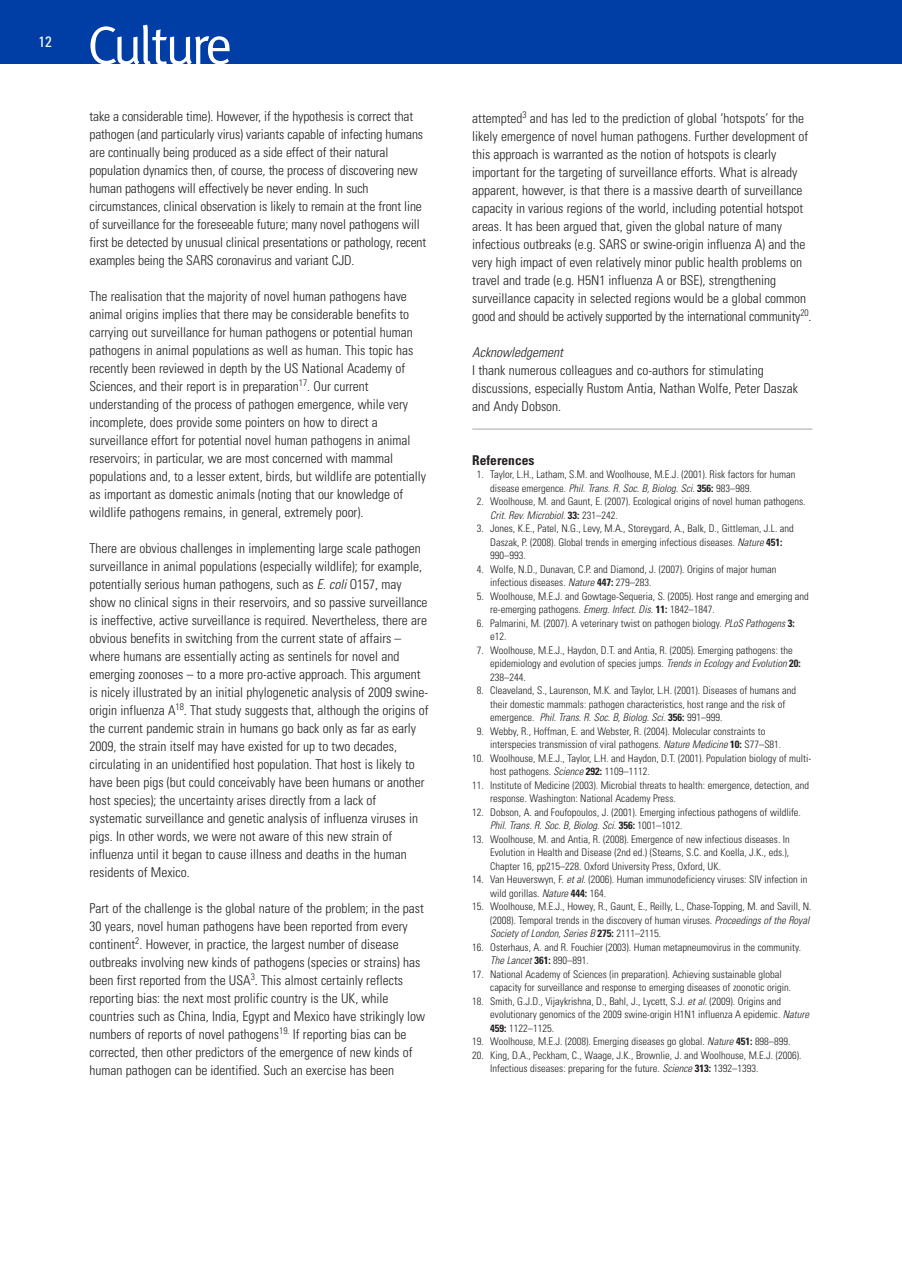
<style>
.page{position:relative;width:902px;height:1272px;background:#fff}
.page>*{position:absolute;margin:0;border:0;box-sizing:border-box;transform-origin:0 0}
.t1{font:54px "Meta";letter-spacing:-.055em;color:#fff}
.t2{font:condensed 15px "Univers";color:#fff}
.t3{font:300 condensed 13.5px/18px "Univers";color:#231f20}
.t4{font:italic 300 condensed 13.5px "Univers";color:#231f20}
.t5{font:700 condensed 13.5px "Univers";color:#231f20}
.t6{font:300 condensed 10.5px/13.5px "Univers";color:#231f20}
.s1{font-style:italic}
.s2{font-weight:700}
</style>
<div class="page">
<svg style="left:0;top:0;width:902px;height:430px"></svg>
<p class="t2" style="left:39px;top:36px;width:15px">12</p>
<h1 class="t1" style="left:88px;top:14px;width:146px">Culture</h1>
<p class="t3" style="left:90px;top:108px;width:338px">take a considerable time). However, if the hypothesis is correct that pathogen (and particularly virus) variants capable of infecting humans are continually being produced as a side effect of their natural population dynamics then, of course, the process of discovering new human pathogens will effectively be never ending. In such circumstances, clinical observation is likely to remain at the front line of surveillance for the foreseeable future; many novel pathogens will first be detected by unusual clinical presentations or pathology, recent examples being the SARS coronavirus and variant CJD.</p>
<p class="t3" style="left:90px;top:288px;width:338px">The realisation that the majority of novel human pathogens have animal origins implies that there may be considerable benefits to carrying out surveillance for human pathogens or potential human pathogens in animal populations as well as human. This topic has recently been reviewed in depth by the US National Academy of Sciences, and their report is in preparation<sup>17</sup>. Our current understanding of the process of pathogen emergence, while very incomplete, does provide some pointers on how to direct a surveillance effort for potential novel human pathogens in animal reservoirs; in particular, we are most concerned with mammal populations and, to a lesser extent, birds, but wildlife are potentially as important as domestic animals (noting that our knowledge of wildlife pathogens remains, in general, extremely poor).</p>
<p class="t3" style="left:90px;top:540px;width:340px">There are obvious challenges in implementing large scale pathogen surveillance in animal populations (especially wildlife); for example, potentially serious human pathogens, such as <span class="s1">E. coli</span> O157, may show no clinical signs in their reservoirs, and so passive surveillance is ineffective, active surveillance is required. Nevertheless, there are obvious benefits in switching from the current state of affairs – where humans are essentially acting as sentinels for novel and emerging zoonoses – to a more pro-active approach. This argument is nicely illustrated by an initial phylogenetic analysis of 2009 swine&shy;origin influenza A<sup>18</sup>. That study suggests that, although the origins of the current pandemic strain in humans go back only as far as early 2009, the strain itself may have existed for up to two decades, circulating in an unidentified host population. That host is likely to have been pigs (but could conceivably have been humans or another host species); the uncertainty arises directly from a lack of systematic surveillance and genetic analysis of influenza viruses in pigs. In other words, we were not aware of this new strain of influenza until it began to cause illness and deaths in the human residents of Mexico.</p>
<p class="t3" style="left:90px;top:900px;width:337px">Part of the challenge is the global nature of the problem; in the past 30 years, novel human pathogens have been reported from every continent<sup>2</sup>. However, in practice, the largest number of disease outbreaks involving new kinds of pathogens (species or strains) has been first reported from the USA<sup>3</sup>. This almost certainly reflects reporting bias: the next most prolific country is the UK, while countries such as China, India, Egypt and Mexico have strikingly low numbers of reports of novel pathogens<sup>19.</sup> If reporting bias can be corrected, then other predictors of the emergence of new kinds of human pathogen can be identified. Such an exercise has been</p>
<p class="t3" style="left:472px;top:110px;width:341px">attempted<sup>3</sup> and has led to the prediction of global ‘hotspots’ for the likely emergence of novel human pathogens. Further development of this approach is warranted as the notion of hotspots is clearly important for the targeting of surveillance efforts. What is already apparent, however, is that there is a massive dearth of surveillance capacity in various regions of the world, including potential hotspot areas. It has been argued that, given the global nature of many infectious outbreaks (e.g. SARS or swine-origin influenza A) and the very high impact of even relatively minor public health problems on travel and trade (e.g. H5N1 influenza A or BSE), strengthening surveillance capacity in selected regions would be a global common good and should be actively supported by the international community<sup>20</sup>.</p>
<p class="t4" style="left:472px;top:347px;width:92px">Acknowledgement</p>
<p class="t3" style="left:472px;top:362px;width:327px">I thank numerous colleagues and co-authors for stimulating discussions, especially Rustom Antia, Nathan Wolfe, Peter Daszak and Andy Dobson.</p>
<p class="t5" style="left:472px;top:455px;width:64px">References</p>
<p class="t6" style="left:490px;top:469px;width:307px;text-indent:-13px">1. Taylor, L.H., Latham, S.M. and Woolhouse, M.E.J. (2001). Risk factors for human disease emergence. <span class="s1">Phil. Trans. R. Soc. B, Biolog. Sci.</span> <span class="s2">356:</span> 983–989.</p>
<p class="t6" style="left:490px;top:496px;width:317px;text-indent:-13px">2. Woolhouse, M. and Gaunt, E. (2007). Ecological origins of novel human pathogens.<br><span class="s1">Crit. Rev. Microbiol.</span> <span class="s2">33:</span> 231–242.</p>
<p class="t6" style="left:490px;top:523px;width:305px;text-indent:-13px">3. Jones, K.E., Patel, N.G., Levy, M.A., Storeygard, A., Balk, D., Gittleman, J.L. and<br>Daszak, P. (2008). Global trends in emerging infectious diseases. <span class="s1">Nature</span> <span class="s2">451:<br></span>990–993.</p>
<p class="t6" style="left:490px;top:563px;width:288px;text-indent:-13px">4. Wolfe, N.D., Dunavan, C.P. and Diamond, J. (2007). Origins of major human infectious diseases. <span class="s1">Nature</span> <span class="s2">447:</span> 279–283.</p>
<p class="t6" style="left:490px;top:590px;width:320px;text-indent:-13px">5. Woolhouse, M.E.J. and Gowtage-Sequeria, S. (2005). Host range and emerging and re-emerging pathogens. <span class="s1">Emerg. Infect. Dis.</span> <span class="s2">11:</span> 1842–1847.</p>
<p class="t6" style="left:490px;top:617px;width:306px;text-indent:-13px">6. Palmarini, M. (2007). A veterinary twist on pathogen biology. <span class="s1">PLoS Pathogens</span> <span class="s2">3: </span>e12.</p>
<p class="t6" style="left:490px;top:644px;width:312px;text-indent:-13px">7. Woolhouse, M.E.J., Haydon, D.T. and Antia, R. (2005). Emerging pathogens: the epidemiology and evolution of species jumps. <span class="s1">Trends in Ecology and Evolution</span> <span class="s2">20:<br></span>238–244.</p>
<p class="t6" style="left:490px;top:685px;width:307px;text-indent:-13px">8. Cleaveland, S., Laurenson, M.K. and Taylor, L.H. (2001). Diseases of humans and their domestic mammals: pathogen characteristics, host range and the risk of emergence. <span class="s1">Phil. Trans. R. Soc. B, Biolog. Sci.</span> <span class="s2">356:</span> 991–999.</p>
<p class="t6" style="left:490px;top:725px;width:292px;text-indent:-13px">9. Webby, R., Hoffman, E. and Webster, R. (2004). Molecular constraints to interspecies transmission of viral pathogens. <span class="s1">Nature Medicine</span> <span class="s2">10:</span> S77–S81.</p>
<p class="t6" style="left:490px;top:752px;width:323px;text-indent:-18px">10. Woolhouse, M.E.J., Taylor, L.H. and Haydon, D.T. (2001). Population biology of multi&shy;host pathogens. <span class="s1">Science</span> <span class="s2">292:</span> 1109–1112.</p>
<p class="t6" style="left:490px;top:779px;width:320px;text-indent:-18px">11. Institute of Medicine (2003). Microbial threats to health: emergence, detection, and response. Washington: National Academy Press.</p>
<p class="t6" style="left:490px;top:806px;width:312px;text-indent:-18px">12. Dobson, A. and Foufopoulos, J. (2001). Emerging infectious pathogens of wildlife.<br><span class="s1">Phil. Trans. R. Soc. B, Biolog. Sci.</span> <span class="s2">356:</span> 1001–1012.</p>
<p class="t6" style="left:490px;top:833px;width:301px;text-align:justify;text-indent:-18px">13. Woolhouse, M. and Antia, R. (2008). Emergence of new infectious diseases. In Evolution in Health and Disease (2nd ed.) (Stearns, S.C. and Koella, J.K., eds.), Chapter 16, pp215–228. Oxford University Press, Oxford, UK.</p>
<p class="t6" style="left:490px;top:874px;width:319px;text-indent:-18px">14. Van Heuverswyn, F. <span class="s1">et al.</span> (2006). Human immunodeficiency viruses: SIV infection in wild gorillas. <span class="s1">Nature</span> <span class="s2">444:</span> 164.</p>
<p class="t6" style="left:490px;top:901px;width:323px;text-indent:-18px">15. Woolhouse, M.E.J., Howey, R., Gaunt, E., Reilly, L., Chase-Topping, M. and Savill, N. (2008). Temporal trends in the discovery of human viruses. <span class="s1">Proceedings of the Royal<br>Society of London, Series B</span> <span class="s2">275:</span> 2111–2115.</p>
<p class="t6" style="left:490px;top:941px;width:312px;text-indent:-18px">16. Osterhaus, A. and R. Fouchier (2003). Human metapneumovirus in the community.<br><span class="s1">The Lancet</span> <span class="s2">361:</span> 890–891.</p>
<p class="t6" style="left:490px;top:968px;width:302px;text-indent:-18px">17. National Academy of Sciences (in preparation). Achieving sustainable global capacity for surveillance and response to emerging diseases of zoonotic origin.</p>
<p class="t6" style="left:490px;top:995px;width:320px;text-indent:-18px">18. Smith, G.J.D., Vijaykrishna, D., Bahl, J., Lycett, S.J. <span class="s1">et al.</span> (2009). Origins and evolutionary genomics of the 2009 swine-origin H1N1 influenza A epidemic. <span class="s1">Nature<br></span><span class="s2">459:</span> 1122–1125.</p>
<p class="t6" style="left:472px;top:1036px;width:320px">19. Woolhouse, M.E.J. (2008). Emerging diseases go global. <span class="s1">Nature</span> <span class="s2">451:</span> 898–899.</p>
<p class="t6" style="left:490px;top:1049px;width:313px;text-indent:-18px">20. King, D.A., Peckham, C., Waage, J.K., Brownlie, J. and Woolhouse, M.E.J. (2006).<br>Infectious diseases: preparing for the future. <span class="s1">Science</span> <span class="s2">313:</span> 1392–1393.</p>
</div>
